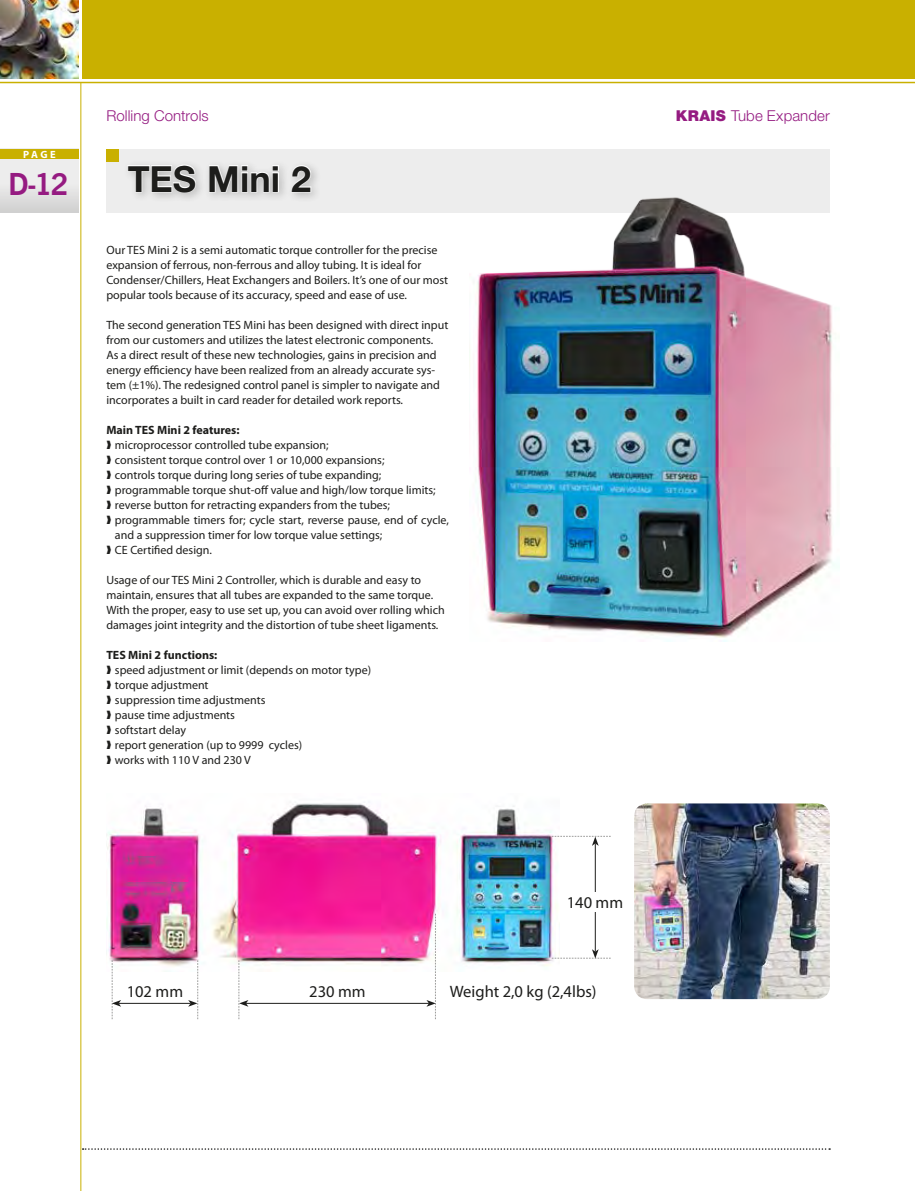
<style>
.page{position:relative;width:915px;height:1191px;background:#fff}
.page>*{position:absolute;margin:0;border:0;box-sizing:border-box;transform-origin:0 0}
.t1{font:700 36px "Helvetica Neue LT Pro";color:#1d1d1b}
.t2{font:700 30px "News Goth EU";color:#951b81}
.t3{font:16.5px "Myriad Pro";color:#1d1d1b}
.t4{font:300 15px "Helvetica Neue LT Pro";letter-spacing:.005em;color:#951b81}
.t5{font:12px/15px "Myriad Pro";color:#1d1d1b}
.t6{font:700 12px "Myriad Pro";color:#1d1d1b}
.t7{font:700 10.5px "Myriad Pro";color:#fff}
.s1{font-weight:900}
</style>
<div class="page">
<svg style="left:83px;top:1148px;width:746px;height:1px"></svg>
<div style="left:106px;top:149px;width:723px;height:64px;background:#ededed"></div>
<svg style="left:0;top:158px;width:79px;height:55px;background:#e4e3e0"></svg>
<div style="left:83px;top:0;width:831px;height:79px;background:#c9b000"></div>
<img style="left:0;top:0;width:79px;height:79px">
<div style="left:0;top:149px;width:79px;height:9px;background:#c9b000"></div>
<div style="left:106px;top:149px;width:13px;height:13px;background:#c9b000"></div>
<hr style="left:80px;top:82px;width:1px;height:1109px;background:#c9b000">
<hr style="left:0;top:82px;width:914px;height:1px;background:#c9b000">
<div style="left:123px;top:159px;width:199px;height:45px;background:#1d1d1b;opacity:.25"></div>
<svg style="left:127px;top:164px;width:70px;height:30px"></svg>
<svg style="left:208px;top:164px;width:71px;height:29px"></svg>
<svg style="left:290px;top:164px;width:22px;height:29px"></svg>
<img style="left:634px;top:803px;width:195px;height:196px">
<img style="left:469px;top:191px;width:370px;height:451px">
<img style="left:106px;top:803px;width:453px;height:168px">
<hr style="left:119px;top:1003px;width:71px;height:1px;background:#1d1d1b">
<svg style="left:112px;top:960px;width:9px;height:59px"></svg>
<svg style="left:188px;top:960px;width:10px;height:59px"></svg>
<hr style="left:594px;top:843px;width:1px;height:108px;background:#1d1d1b">
<svg style="left:551px;top:836px;width:59px;height:10px"></svg>
<svg style="left:551px;top:949px;width:59px;height:10px"></svg>
<hr style="left:246px;top:1003px;width:183px;height:1px;background:#1d1d1b">
<svg style="left:238px;top:960px;width:10px;height:59px"></svg>
<svg style="left:426px;top:913px;width:10px;height:106px"></svg>
<div style="left:564px;top:891px;width:61px;height:20px;background:#fff"></div>
<p class="t7" style="left:23px;top:147px;width:34px">PAGE</p>
<h2 class="t2" style="left:8px;top:165px;width:62px">D-12</h2>
<p class="t4" style="left:106px;top:106px;width:104px">Rolling Controls</p>
<p class="t4" style="left:675px;top:106px;width:156px"><span class="s1">KRAIS</span> Tube Expander</p>
<h1 class="t1" style="left:128px;top:156px;width:185px">TES Mini 2</h1>
<p class="t5" style="left:106px;top:242px;width:343px">Our TES Mini 2 is a semi automatic torque controller for the precise expansion of ferrous, non-ferrous and alloy tubing. It is ideal for Condenser/Chillers, Heat Exchangers and Boilers. It’s one of our most popular tools because of its accuracy, speed and ease of use.</p>
<p class="t5" style="left:106px;top:317px;width:343px">The second generation TES Mini has been designed with direct input from our customers and utilizes the latest electronic components.<br>As a direct result of these new technologies, gains in precision and energy efficiency have been realized from an already accurate sys&shy;tem (±1%). The redesigned control panel is simpler to navigate and incorporates a built in card reader for detailed work reports.</p>
<p class="t6" style="left:106px;top:422px;width:135px">Main TES Mini 2 features:</p>
<p class="t5" style="left:115px;top:437px;width:335px">microprocessor controlled tube expansion;<br>consistent torque control over 1 or 10,000 expansions;<br>controls torque during long series of tube expanding; programmable torque shut-off value and high/low torque limits; reverse button for retracting expanders from the tubes; programmable timers for; cycle start, reverse pause, end of cycle, and a suppression timer for low torque value settings;<br>CE Certified design.</p>
<p class="t5" style="left:106px;top:572px;width:340px">Usage of our TES Mini 2 Controller, which is durable and easy to maintain, ensures that all tubes are expanded to the same torque.<br>With the proper, easy to use set up, you can avoid over rolling which damages joint integrity and the distortion of tube sheet ligaments.</p>
<p class="t6" style="left:106px;top:647px;width:112px">TES Mini 2 functions:</p>
<p class="t5" style="left:115px;top:662px;width:257px">speed adjustment or limit (depends on motor type) torque adjustment<br>suppression time adjustments<br>pause time adjustments<br>softstart delay<br>report generation (up to 9999 cycles)<br>works with 110 V and 230 V</p>
<h3 class="t3" style="left:566px;top:892px;width:58px">140 mm</h3>
<h3 class="t3" style="left:127px;top:981px;width:58px">102 mm</h3>
<h3 class="t3" style="left:309px;top:981px;width:58px">230 mm</h3>
<h3 class="t3" style="left:449px;top:981px;width:148px">Weight 2,0 kg (2,4lbs)</h3>
</div>
